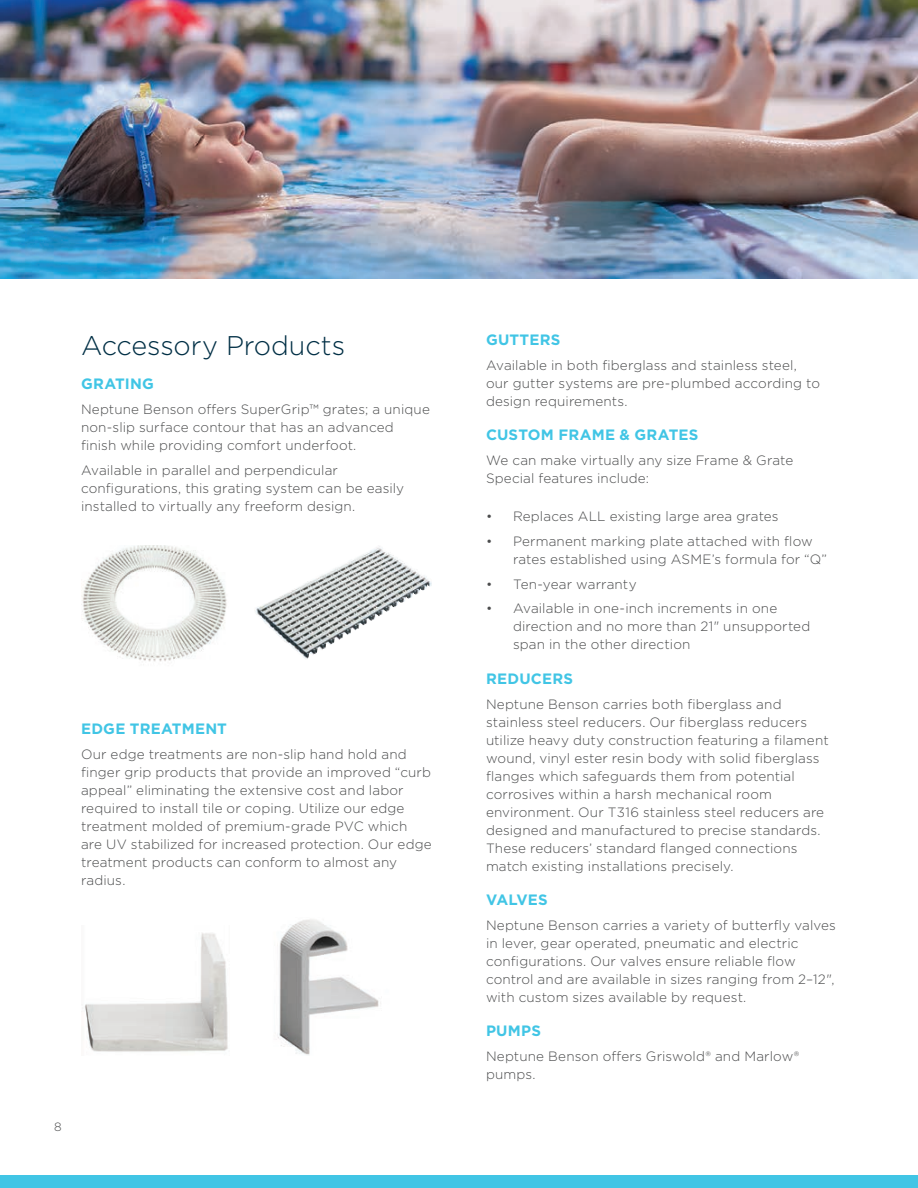
<style>
.page{position:relative;width:918px;height:1188px;background:#fff}
.page>*{position:absolute;margin:0;border:0;box-sizing:border-box;transform-origin:0 0}
.Headline{font:300 27px "Gotham";letter-spacing:-.005em;color:#002f45}
.Subhead{font:700 15px "Gotham";letter-spacing:.015em;color:#41c5e5}
.Body__last{font:300 13.5px/18px "Gotham";letter-spacing:.01em;color:#4b4c4d}
.Body{font:300 13.5px/18px "Gotham";letter-spacing:.01em;color:#4b4c4d}
.t1{font:300 12px "Gotham";color:#4b4c4d}
</style>
<div class="page">
<img style="left:81px;top:545px;width:146px;height:117px">
<img style="left:255px;top:546px;width:177px;height:113px">
<img style="left:82px;top:933px;width:146px;height:119px">
<img style="left:277px;top:919px;width:104px;height:136px">
<img style="left:0;top:0;width:918px;height:279px">
<div style="left:0;top:1175px;width:918px;height:13px;background:#41c5e5"></div>
<p class="Headline" style="left:81px;top:328px;width:266px">Accessory Products</p>
<p class="Subhead" style="left:81px;top:374px;width:74px">GRATING</p>
<p class="Body" style="left:81px;top:400px;width:350px">Neptune Benson offers SuperGrip™ grates; a unique non-slip surface contour that has an advanced finish while providing comfort underfoot.</p>
<p class="Body__last" style="left:81px;top:460px;width:325px">Available in parallel and perpendicular configurations, this grating system can be easily installed to virtually any freeform design.</p>
<p class="Subhead" style="left:81px;top:719px;width:148px">EDGE TREATMENT</p>
<p class="Body__last" style="left:81px;top:745px;width:352px">Our edge treatments are non-slip hand hold and finger grip products that provide an improved “curb appeal” eliminating the extensive cost and labor required to install tile or coping. Utilize our edge treatment molded of premium-grade PVC which<br>are UV stabilized for increased protection. Our edge treatment products can conform to almost any radius.</p>
<p class="t1" style="left:54px;top:1119px;width:9px">8</p>
<p class="Subhead" style="left:486px;top:330px;width:76px">GUTTERS</p>
<p class="Body__last" style="left:486px;top:356px;width:336px">Available in both fiberglass and stainless steel, our gutter systems are pre-plumbed according to design requirements.</p>
<p class="Subhead" style="left:486px;top:425px;width:214px">CUSTOM FRAME &amp; GRATES</p>
<p class="Body__last" style="left:486px;top:451px;width:309px">We can make virtually any size Frame &amp; Grate<br>Special features include:</p>
<p class="Body__last" style="left:486px;top:507px;width:294px">• Replaces ALL existing large area grates</p>
<p class="Body__last" style="left:513px;top:532px;width:316px;text-indent:-27px">• Permanent marking plate attached with flow rates established using ASME’s formula for “Q”</p>
<p class="Body__last" style="left:486px;top:575px;width:152px">• Ten-year warranty</p>
<p class="Body__last" style="left:513px;top:599px;width:299px;text-indent:-27px">• Available in one-inch increments in one direction and no more than 21" unsupported span in the other direction</p>
<p class="Subhead" style="left:486px;top:669px;width:89px">REDUCERS</p>
<p class="Body__last" style="left:486px;top:695px;width:344px">Neptune Benson carries both fiberglass and stainless steel reducers. Our fiberglass reducers utilize heavy duty construction featuring a filament wound, vinyl ester resin body with solid fiberglass flanges which safeguards them from potential corrosives within a harsh mechanical room environment. Our T316 stainless steel reducers are designed and manufactured to precise standards.<br>These reducers’ standard flanged connections match existing installations precisely.</p>
<p class="Subhead" style="left:486px;top:890px;width:63px">VALVES</p>
<p class="Body__last" style="left:486px;top:916px;width:351px">Neptune Benson carries a variety of butterfly valves in lever, gear operated, pneumatic and electric configurations. Our valves ensure reliable flow control and are available in sizes ranging from 2–12", with custom sizes available by request.</p>
<p class="Subhead" style="left:486px;top:1021px;width:57px">PUMPS</p>
<p class="Body__last" style="left:486px;top:1047px;width:315px">Neptune Benson offers Griswold® and Marlow® pumps.</p>
</div>
